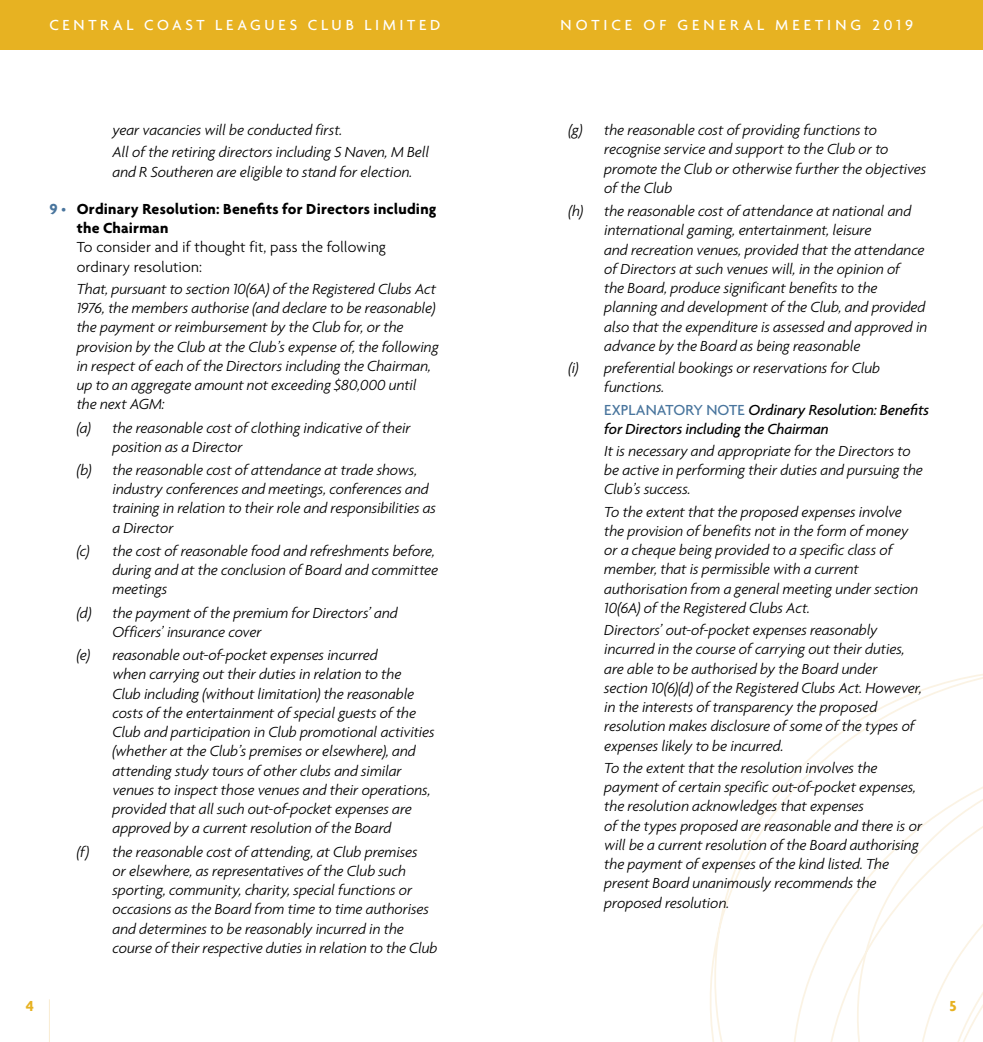
<style>
.page{position:relative;width:983px;height:1042px;background:#fff}
.page>*{position:absolute;margin:0;border:0;box-sizing:border-box;transform-origin:0 0}
.t1{font:italic 300 15.75px/19.2px "Agenda";letter-spacing:-.01em;color:#000}
.t2{font:italic 500 15.75px/19.2px "Agenda";letter-spacing:-.01em;color:#000}
.t3{font:700 15.75px/19.2px "Agenda";letter-spacing:.015em;color:#000}
.t4{font:300 15.75px/19.2px "Agenda";letter-spacing:.005em;color:#000}
.t5{font:500 15.75px "Agenda";letter-spacing:.24em;color:#fff}
.t6{font:700 15.75px "Agenda";color:#e7b222}
.s1{color:#49759d}
.s2{font-weight:100;color:#49759d}
.s3{font-style:normal;color:#49759d}
</style>
<div class="page">
<svg style="left:710px;top:674px;width:272px;height:368px"></svg>
<hr style="left:49px;top:999px;width:1px;height:43px;background:#f9ecd2">
<div style="left:491px;top:0;width:491px;height:50px;background:#e7b222"></div>
<div style="left:0;top:0;width:491px;height:50px;background:#e7b222"></div>
<p class="t5" style="left:49px;top:16px;width:392px">CENTRAL COAST LEAGUES CLUB LIMITED</p>
<p class="t5" style="left:560px;top:16px;width:354px">NOTICE OF GENERAL MEETING 2019</p>
<p class="t1" style="left:112px;top:119px;width:318px;line-height:22.2px">year vacancies will be conducted first.<br>All of the retiring directors including S Naven, M Bell</p>
<p class="t1" style="left:112px;top:162px;width:301px">and R Southeren are eligible to stand for election.</p>
<p class="t3" style="left:77px;top:199px;width:361px;text-indent:-27px"><span class="s1">9</span> <span class="s2">•</span> Ordinary Resolution: Benefits for Directors including the Chairman</p>
<p class="t4" style="left:77px;top:237px;width:311px">To consider and if thought fit, pass the following ordinary resolution:</p>
<p class="t1" style="left:77px;top:279px;width:363px">That, pursuant to section 10(6A) of the Registered Clubs Act 1976, the members authorise (and declare to be reasonable) the payment or reimbursement by the Club for, or the provision by the Club at the Club’s expense of, the following in respect of each of the Directors including the Chairman, up to an aggregate amount not exceeding $80,000 until the next AGM:</p>
<p class="t1" style="left:112px;top:417px;width:300px;text-indent:-36px">(a) the reasonable cost of clothing indicative of their position as a Director</p>
<p class="t1" style="left:112px;top:460px;width:325px;text-indent:-36px">(b) the reasonable cost of attendance at trade shows, industry conferences and meetings, conferences and training in relation to their role and responsibilities as a Director</p>
<p class="t1" style="left:112px;top:541px;width:327px;text-indent:-36px">(c) the cost of reasonable food and refreshments before, during and at the conclusion of Board and committee meetings</p>
<p class="t1" style="left:112px;top:603px;width:287px;text-indent:-36px">(d) the payment of the premium for Directors’ and<br>Officers’ insurance cover</p>
<p class="t1" style="left:112px;top:645px;width:324px;text-indent:-36px">(e) reasonable out-of-pocket expenses incurred<br>when carrying out their duties in relation to the<br>Club including (without limitation) the reasonable costs of the entertainment of special guests of the Club and participation in Club promotional activities (whether at the Club’s premises or elsewhere), and attending study tours of other clubs and similar venues to inspect those venues and their operations, provided that all such out-of-pocket expenses are approved by a current resolution of the Board</p>
<p class="t1" style="left:112px;top:841px;width:326px;text-indent:-36px">(f) the reasonable cost of attending, at Club premises<br>or elsewhere, as representatives of the Club such sporting, community, charity, special functions or occasions as the Board from time to time authorises and determines to be reasonably incurred in the course of their respective duties in relation to the Club</p>
<p class="t1" style="left:604px;top:120px;width:324px;text-indent:-36px">(g) the reasonable cost of providing functions to recognise service and support to the Club or to promote the Club or otherwise further the objectives of the Club</p>
<p class="t1" style="left:604px;top:201px;width:324px;text-indent:-36px">(h) the reasonable cost of attendance at national and international gaming, entertainment, leisure<br>and recreation venues, provided that the attendance of Directors at such venues will, in the opinion of<br>the Board, produce significant benefits to the planning and development of the Club, and provided also that the expenditure is assessed and approved in advance by the Board as being reasonable</p>
<p class="t1" style="left:604px;top:358px;width:277px;text-indent:-36px">(i) preferential bookings or reservations for Club functions.</p>
<p class="t2" style="left:604px;top:399px;width:326px"><span class="s3">EXPLANATORY NOTE</span> Ordinary Resolution: Benefits for Directors including the Chairman</p>
<p class="t1" style="left:604px;top:441px;width:320px">It is necessary and appropriate for the Directors to be active in performing their duties and pursuing the<br>Club’s success.</p>
<p class="t1" style="left:604px;top:502px;width:315px">To the extent that the proposed expenses involve the provision of benefits not in the form of money or a cheque being provided to a specific class of member, that is permissible with a current authorisation from a general meeting under section 10(6A) of the Registered Clubs Act.</p>
<p class="t1" style="left:604px;top:620px;width:319px">Directors’ out-of-pocket expenses reasonably incurred in the course of carrying out their duties, are able to be authorised by the Board under section 10(6)(d) of the Registered Clubs Act. However, in the interests of transparency the proposed resolution makes disclosure of some of the types of expenses likely to be incurred.</p>
<p class="t1" style="left:604px;top:758px;width:319px">To the extent that the resolution involves the payment of certain specific out‑of‑pocket expenses, the resolution acknowledges that expenses<br>of the types proposed are reasonable and there is or will be a current resolution of the Board authorising the payment of expenses of the kind listed. The present Board unanimously recommends the proposed resolution.</p>
<p class="t6" style="left:26px;top:996px;width:10px">4</p>
<p class="t6" style="left:949px;top:996px;width:9px">5</p>
</div>
